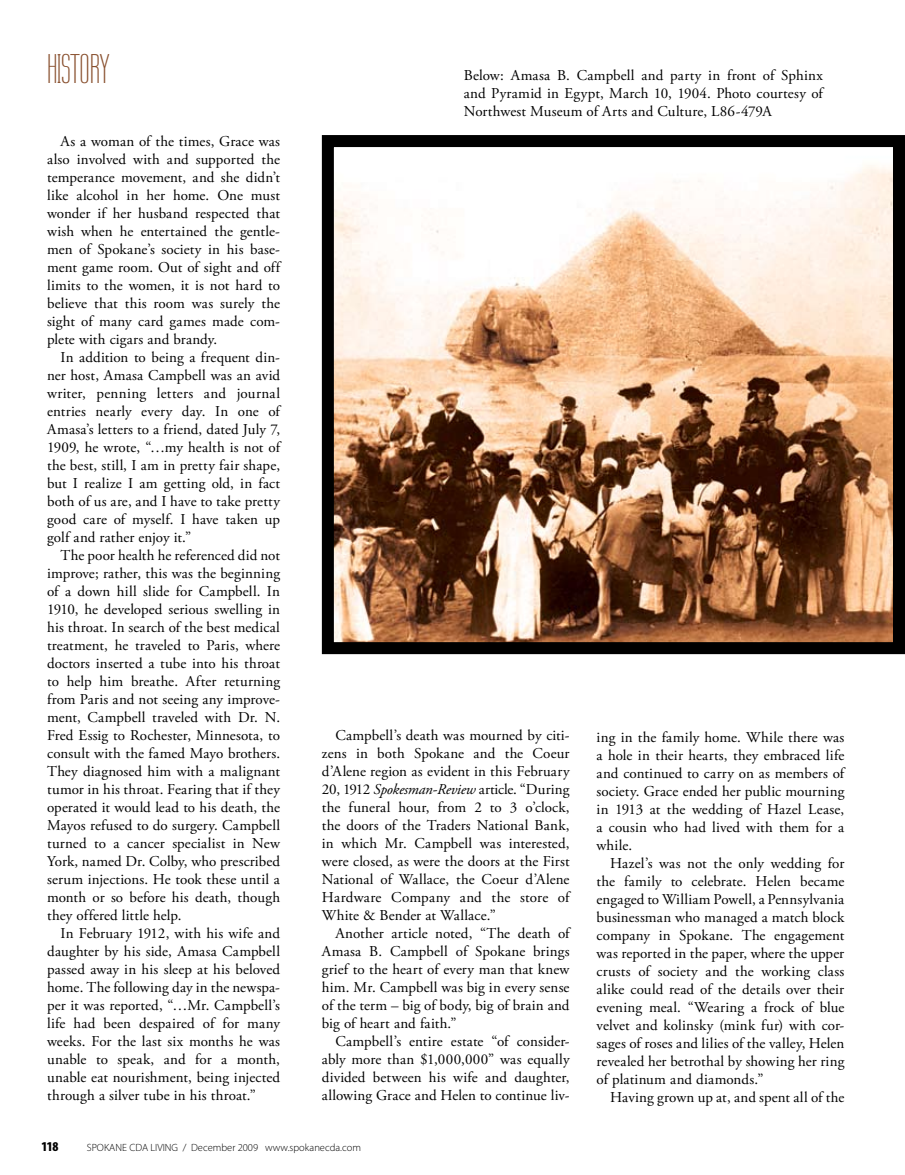
<style>
.page{position:relative;width:905px;height:1175px;background:#fff}
.page>*{position:absolute;margin:0;border:0;box-sizing:border-box;transform-origin:0 0}
.t1{font:36px "Labtop";letter-spacing:-.01em;color:#884f2d}
.t2{font:15px/18px "Adobe Garamond Pro";letter-spacing:.01em;color:#000;text-align:justify}
.t3{font:900 condensed 13.5px "Myriad Pro";color:#000}
.t4{font:300 10.5px "Myriad Pro";color:#000}
.s1{font-style:italic}
</style>
<div class="page">
<img style="left:335px;top:165px;width:556px;height:476px">
<div style="left:322px;top:135px;width:582px;height:519px;border:12px solid #000"></div>
<h1 class="t1" style="left:47px;top:47px;width:64px">HISTORY</h1>
<p class="t2" style="left:47px;top:133px;width:234px;text-indent:13px">As a woman of the times, Grace was also involved with and supported the temperance movement, and she didn’t like alcohol in her home. One must wonder if her husband respected that wish when he entertained the gentle&shy;men of Spokane’s society in his base&shy;ment game room. Out of sight and off limits to the women, it is not hard to believe that this room was surely the sight of many card games made com&shy;plete with cigars and brandy.</p>
<p class="t2" style="left:47px;top:349px;width:234px;text-indent:13px">In addition to being a frequent din&shy;ner host, Amasa Campbell was an avid writer, penning letters and journal entries nearly every day. In one of Amasa’s letters to a friend, dated July 7, 1909, he wrote, “…my health is not of the best, still, I am in pretty fair shape, but I realize I am getting old, in fact both of us are, and I have to take pretty good care of myself. I have taken up golf and rather enjoy it.”</p>
<p class="t2" style="left:47px;top:547px;width:234px;text-indent:13px">The poor health he referenced did not improve; rather, this was the beginning of a down hill slide for Campbell. In 1910, he developed serious swelling in his throat. In search of the best medical treatment, he traveled to Paris, where doctors inserted a tube into his throat to help him breathe. After returning from Paris and not seeing any improve&shy;ment, Campbell traveled with Dr. N.<br>Fred Essig to Rochester, Minnesota, to consult with the famed Mayo brothers.<br>They diagnosed him with a malignant tumor in his throat. Fearing that if they operated it would lead to his death, the Mayos refused to do surgery. Campbell turned to a cancer specialist in New York, named Dr. Colby, who prescribed serum injections. He took these until a month or so before his death, though they offered little help.</p>
<p class="t2" style="left:47px;top:925px;width:234px;text-indent:13px">In February 1912, with his wife and daughter by his side, Amasa Campbell passed away in his sleep at his beloved home. The following day in the newspa&shy;per it was reported, “…Mr. Campbell’s life had been despaired of for many weeks. For the last six months he was unable to speak, and for a month, unable eat nourishment, being injected through a silver tube in his throat.”</p>
<p class="t2" style="left:464px;top:67px;width:360px">Below: Amasa B. Campbell and party in front of Sphinx and Pyramid in Egypt, March 10, 1904. Photo courtesy of Northwest Museum of Arts and Culture, L86-479A</p>
<p class="t2" style="left:322px;top:727px;width:249px;text-indent:14px">Campbell’s death was mourned by citi&shy;zens in both Spokane and the Coeur d’Alene region as evident in this February 20, 1912 <span class="s1">Spokesman-Review</span> article. “During the funeral hour, from 2 to 3 o’clock, the doors of the Traders National Bank, in which Mr. Campbell was interested, were closed, as were the doors at the First National of Wallace, the Coeur d’Alene Hardware Company and the store of White &amp; Bender at Wallace.”</p>
<p class="t2" style="left:322px;top:925px;width:249px;text-indent:14px">Another article noted, “The death of Amasa B. Campbell of Spokane brings grief to the heart of every man that knew him. Mr. Campbell was big in every sense of the term – big of body, big of brain and big of heart and faith.”</p>
<p class="t2" style="left:322px;top:1033px;width:249px;text-indent:14px">Campbell’s entire estate “of consider&shy;ably more than $1,000,000” was equally divided between his wife and daughter, allowing Grace and Helen to continue liv-</p>
<p class="t2" style="left:596px;top:728px;width:249px">ing in the family home. While there was a hole in their hearts, they embraced life and continued to carry on as members of society. Grace ended her public mourning in 1913 at the wedding of Hazel Lease, a cousin who had lived with them for a while.</p>
<p class="t2" style="left:596px;top:854px;width:249px;text-indent:14px">Hazel’s was not the only wedding for the family to celebrate. Helen became engaged to William Powell, a Pennsylvania businessman who managed a match block company in Spokane. The engagement was reported in the paper, where the upper crusts of society and the working class alike could read of the details over their evening meal. “Wearing a frock of blue velvet and kolinsky (mink fur) with cor&shy;sages of roses and lilies of the valley, Helen revealed her betrothal by showing her ring of platinum and diamonds.”</p>
<p class="t2" style="left:610px;top:1088px;width:236px">Having grown up at, and spent all of the</p>
<p class="t3" style="left:41px;top:1138px;width:19px">118</p>
<p class="t4" style="left:87px;top:1141px;width:275px">SPOKANE CDA LIVING / December 2009 www.spokanecda.com</p>
</div>
